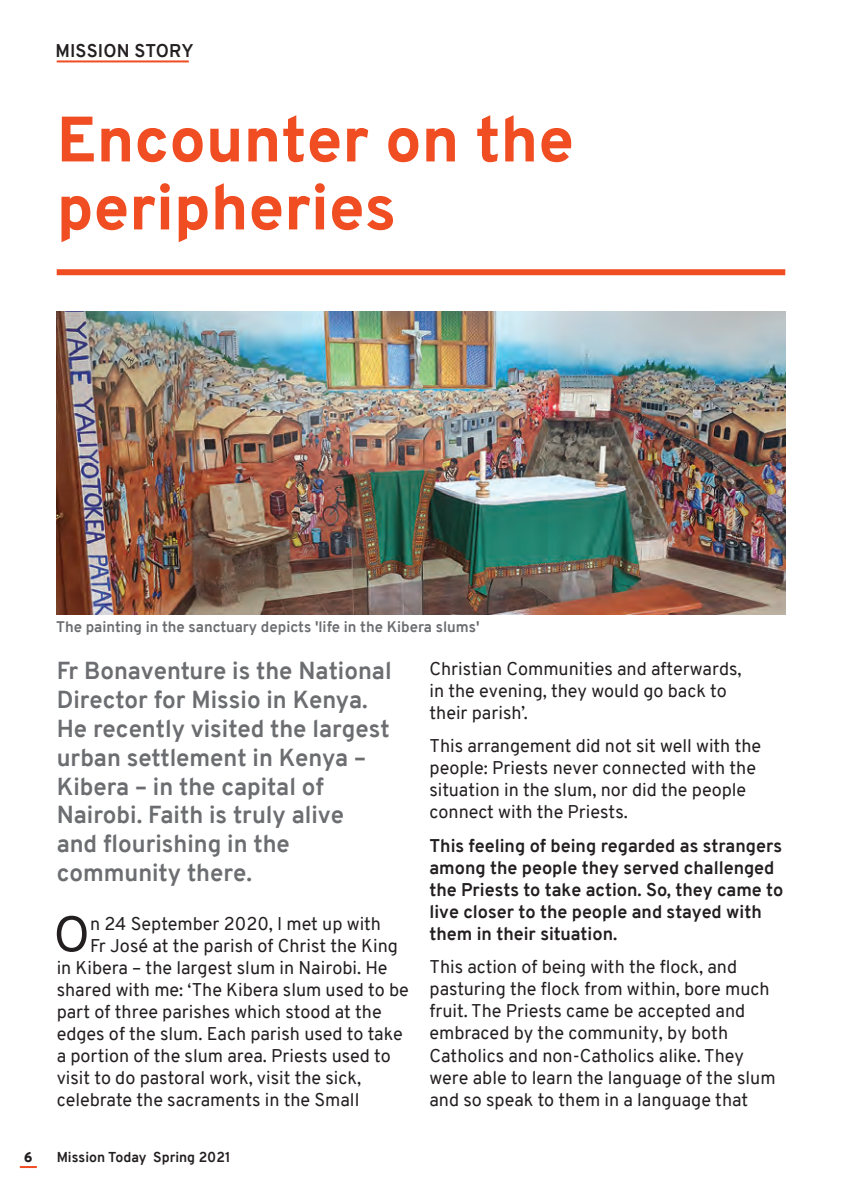
<style>
.page{position:relative;width:842px;height:1191px;background:#fff}
.page>*{position:absolute;margin:0;border:0;box-sizing:border-box;transform-origin:0 0}
.t1{font:800 64px/68px "Overpass";color:#f04d22}
.t2{font:50px "Overpass";color:#231f20}
.t3{font:700 24px/28.8px "Overpass";color:#6c6d70}
.t4{font:18px/22px "Overpass";color:#231f20}
.t5{font:700 18px/22px "Overpass";color:#231f20}
.t6{font:700 15px "Overpass";color:#6c6d70}
.t7{font:700 14px "Overpass";color:#231f20}
.t8{font:900 14px "Overpass";color:#231f20}
</style>
<div class="page">
<svg style="left:20px;top:1166px;width:17px;height:2px"></svg>
<div style="left:57px;top:269px;width:728px;height:6px;background:#f04d22"></div>
<hr style="left:57px;top:60px;width:132px;height:2px;background:#f04d22">
<img style="left:57px;top:312px;width:728px;height:302px">
<p class="t5" style="left:55px;top:39px;width:140px">MISSION STORY</p>
<p class="t1" style="left:57px;top:105px;width:519px">Encounter on the peripheries</p>
<p class="t8" style="left:24px;top:1148px;width:10px">6</p>
<p class="t6" style="left:56px;top:617px;width:425px">The painting in the sanctuary depicts 'life in the Kibera slums'</p>
<p class="t3" style="left:57px;top:656px;width:336px">Fr Bonaventure is the National<br>Director for Missio in Kenya.<br>He recently visited the largest urban settlement in Kenya –<br>Kibera – in the capital of<br>Nairobi. Faith is truly alive<br>and flourishing in the community there.</p>
<p class="t2" style="left:53px;top:902px;width:38px">O</p>
<p class="t4" style="left:90px;top:912px;width:292px">n 24 September 2020, I met up with</p>
<p class="t4" style="left:90px;top:934px;width:309px">Fr José at the parish of Christ the King</p>
<p class="t4" style="left:57px;top:956px;width:332px">in Kibera – the largest slum in Nairobi. He</p>
<p class="t4" style="left:57px;top:978px;width:354px">shared with me: ‘The Kibera slum used to be</p>
<p class="t4" style="left:57px;top:1000px;width:327px">part of three parishes which stood at the</p>
<p class="t4" style="left:57px;top:1022px;width:348px">edges of the slum. Each parish used to take</p>
<p class="t4" style="left:57px;top:1044px;width:336px">a portion of the slum area. Priests used to</p>
<p class="t4" style="left:57px;top:1066px;width:306px">visit to do pastoral work, visit the sick,</p>
<p class="t4" style="left:57px;top:1088px;width:304px">celebrate the sacraments in the Small</p>
<p class="t7" style="left:57px;top:1148px;width:175px">Mission Today Spring 2021</p>
<p class="t4" style="left:429px;top:657px;width:314px">Christian Communities and afterwards, in the evening, they would go back to their parish’.</p>
<p class="t4" style="left:429px;top:735px;width:333px">This arrangement did not sit well with the people: Priests never connected with the situation in the slum, nor did the people connect with the Priests.</p>
<p class="t5" style="left:429px;top:834px;width:355px">This feeling of being regarded as strangers among the people they served challenged the Priests to take action. So, they came to live closer to the people and stayed with them in their situation.</p>
<p class="t4" style="left:429px;top:956px;width:348px">This action of being with the flock, and pasturing the flock from within, bore much fruit. The Priests came be accepted and embraced by the community, by both Catholics and non-Catholics alike. They were able to learn the language of the slum and so speak to them in a language that</p>
</div>
